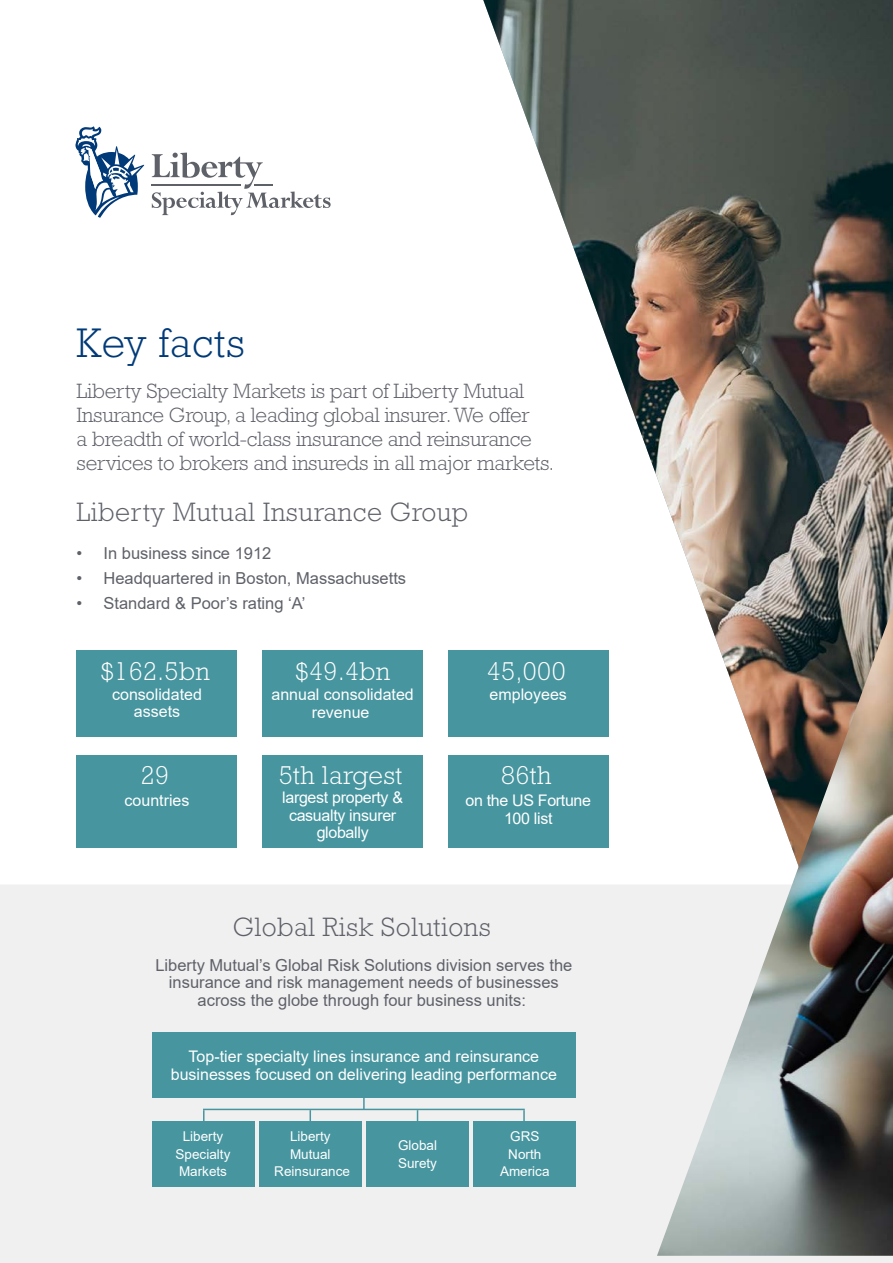
<style>
.page{position:relative;width:893px;height:1263px;background:#fff}
.page>*{position:absolute;margin:0;border:0;box-sizing:border-box;transform-origin:0 0}
.t1{font:300 42px "Rockwell Std";letter-spacing:.02em;color:#003a78}
.t2{font:300 27px "Rockwell Std";letter-spacing:.02em;color:#5f6169}
.t3{font:300 26.25px "Rockwell Std";letter-spacing:.02em;color:#fff}
.t4{font:300 21px/24px "Rockwell Std";letter-spacing:-.01em;color:#5f6169}
.t5{font:16.5px/17.5px "Arial";color:#5f6169;text-align:center}
.t6{font:16.05px/17.4px "Arial";color:#fff;text-align:center}
.t7{font:16.05px/17.4px "Arial";letter-spacing:-.02em;color:#fff;text-align:center}
.t8{font:13.5px/17.4px "Arial";color:#fff;text-align:center}
</style>
<div class="page">
<div style="left:0;top:885px;width:893px;height:378px;background:#f0f0f0"></div>
<div style="left:483px;top:897px;width:174px;height:229px;background:#f0f0f0"></div>
<img style="left:483px;top:0;width:410px;height:897px">
<img style="left:657px;top:607px;width:236px;height:649px">
<div style="left:77px;top:650px;width:160px;height:86px;background:#47959f"></div>
<div style="left:77px;top:756px;width:160px;height:92px;background:#47959f"></div>
<div style="left:448px;top:650px;width:160px;height:86px;background:#47959f"></div>
<div style="left:448px;top:756px;width:160px;height:92px;background:#47959f"></div>
<div style="left:262px;top:650px;width:161px;height:86px;background:#47959f"></div>
<div style="left:262px;top:756px;width:161px;height:92px;background:#47959f"></div>
<svg style="left:75px;top:126px;width:69px;height:92px"></svg>
<svg style="left:152px;top:153px;width:179px;height:62px"></svg>
<div style="left:152px;top:1032px;width:424px;height:65px;background:#47959f"></div>
<div style="left:152px;top:1121px;width:102px;height:65px;background:#47959f"></div>
<div style="left:259px;top:1121px;width:102px;height:65px;background:#47959f"></div>
<div style="left:366px;top:1121px;width:103px;height:65px;background:#47959f"></div>
<div style="left:474px;top:1121px;width:102px;height:65px;background:#47959f"></div>
<hr style="left:203px;top:1109px;width:322px;height:1px;background:#47959f">
<svg style="left:363px;top:1097px;width:2px;height:12px"></svg>
<svg style="left:203px;top:1110px;width:2px;height:11px"></svg>
<svg style="left:523px;top:1110px;width:2px;height:11px"></svg>
<h1 class="t1" style="left:77px;top:319px;width:170px">Key facts</h1>
<p class="t4" style="left:77px;top:378px;width:479px">Liberty Specialty Markets is part of Liberty Mutual Insurance Group, a leading global insurer. We offer<br>a breadth of world-class insurance and reinsurance services to brokers and insureds in all major markets.</p>
<h2 class="t2" style="left:77px;top:497px;width:393px">Liberty Mutual Insurance Group</h2>
<p class="t5" style="left:77px;top:544px;width:196px">• In business since 1912</p>
<p class="t5" style="left:77px;top:569px;width:331px">• Headquartered in Boston, Massachusetts</p>
<p class="t5" style="left:77px;top:594px;width:230px">• Standard &amp; Poor’s rating ‘A’</p>
<h3 class="t3" style="left:100px;top:656px;width:111px">$162.5bn</h3>
<h3 class="t3" style="left:295px;top:656px;width:96px">$49.4bn</h3>
<h3 class="t3" style="left:487px;top:656px;width:80px">45,000</h3>
<p class="t6" style="left:112px;top:686px;width:91px;line-height:16.5px">consolidated assets</p>
<p class="t6" style="left:271px;top:686px;width:144px">annual consolidated revenue</p>
<p class="t6" style="left:490px;top:686px;width:79px">employees</p>
<h3 class="t3" style="left:141px;top:760px;width:30px">29</h3>
<h3 class="t3" style="left:279px;top:760px;width:125px">5th largest</h3>
<h3 class="t3" style="left:501px;top:760px;width:52px">86th</h3>
<p class="t6" style="left:125px;top:792px;width:66px">countries</p>
<p class="t7" style="left:282px;top:789px;width:122px">largest property &amp; casualty insurer globally</p>
<p class="t7" style="left:465px;top:792px;width:127px">on the US Fortune<br>100 list</p>
<h2 class="t2" style="left:233px;top:912px;width:260px">Global Risk Solutions</h2>
<p class="t5" style="left:155px;top:956px;width:418px">Liberty Mutual’s Global Risk Solutions division serves the insurance and risk management needs of businesses across the globe through four business units:</p>
<p class="t6" style="left:171px;top:1048px;width:388px">Top-tier specialty lines insurance and reinsurance businesses focused on delivering leading performance</p>
<p class="t8" style="left:176px;top:1128px;width:56px">Liberty<br>Specialty<br>Markets</p>
<p class="t8" style="left:274px;top:1128px;width:77px">Liberty<br>Mutual<br>Reinsurance</p>
<p class="t8" style="left:398px;top:1136px;width:41px;text-align:left">Global<br>Surety</p>
<p class="t8" style="left:500px;top:1128px;width:51px">GRS<br>North<br>America</p>
</div>
